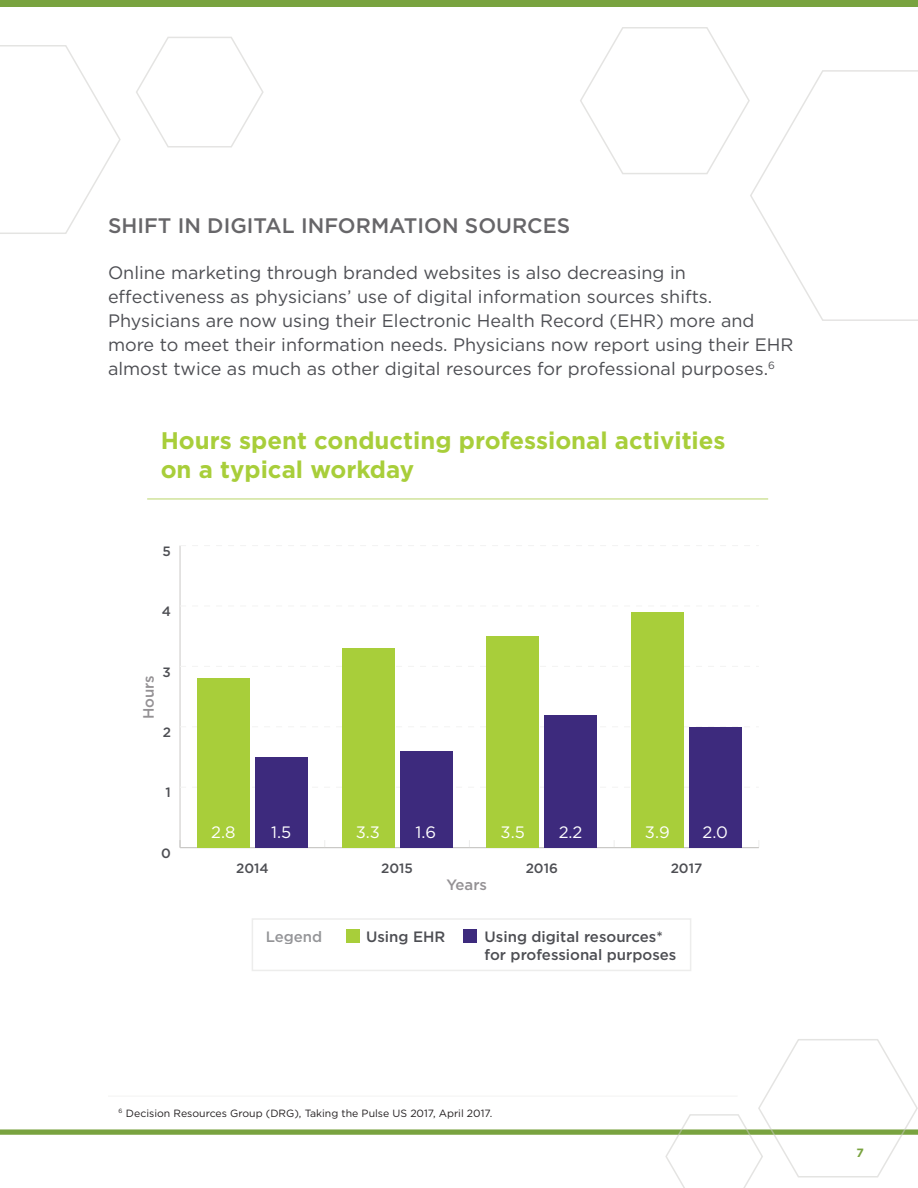
<style>
.page{position:relative;width:918px;height:1188px;background:#fff}
.page>*{position:absolute;margin:0;border:0;box-sizing:border-box;transform-origin:0 0}
.chart_header{font:700 24px/28.8px "Gotham";color:#a8ce3a}
.Sub_Header_2{font:500 21px "Gotham";color:#676669}
.body_copy_2{font:18px/24px "Gotham";color:#4d4e53}
.t1{font:16.5px "Gotham";color:#fff}
.t2{font:500 15px/18px "Gotham";color:#4d4e53}
.t3{font:500 15px "Gotham";color:#949194}
.t4{font:500 13.5px "Gotham";color:#4d4e53}
.t5{font:700 12px "Gotham";color:#79a33f}
.footnotes{font:10.5px "Gotham";color:#231f20}
</style>
<div class="page">
<div style="left:0;top:0;width:918px;height:7px;background:#79a33f"></div>
<svg style="left:0;top:1039px;width:918px;height:149px"></svg>
<svg style="left:0;top:45px;width:121px;height:189px"></svg>
<svg style="left:580px;top:27px;width:338px;height:294px"></svg>
<svg style="left:136px;top:37px;width:128px;height:111px"></svg>
<hr style="left:180px;top:546px;width:1px;height:302px;background:#cac9c6">
<hr style="left:180px;top:847px;width:579px;height:1px;background:#cac9c6">
<svg style="left:180px;top:666px;width:578px;height:1px"></svg>
<svg style="left:180px;top:545px;width:579px;height:1px"></svg>
<div style="left:255px;top:757px;width:52px;height:91px;background:#3d2a7d"></div>
<div style="left:400px;top:751px;width:52px;height:97px;background:#3d2a7d"></div>
<div style="left:545px;top:715px;width:52px;height:133px;background:#3d2a7d"></div>
<div style="left:689px;top:727px;width:52px;height:121px;background:#3d2a7d"></div>
<div style="left:197px;top:678px;width:52px;height:170px;background:#a8ce3a"></div>
<div style="left:342px;top:648px;width:52px;height:200px;background:#a8ce3a"></div>
<div style="left:487px;top:636px;width:52px;height:212px;background:#a8ce3a"></div>
<div style="left:632px;top:612px;width:52px;height:236px;background:#a8ce3a"></div>
<div style="left:252px;top:918px;width:439px;height:53px;border:2px solid #ededec"></div>
<div style="left:346px;top:929px;width:14px;height:13px;background:#a8ce3a"></div>
<div style="left:463px;top:929px;width:14px;height:13px;background:#3d2a7d"></div>
<hr style="left:108px;top:1096px;width:630px;height:1px;background:#f3f3f2">
<hr style="left:147px;top:498px;width:621px;height:2px;background:#d1e39b">
<p class="Sub_Header_2" style="left:108px;top:212px;width:464px">SHIFT IN DIGITAL INFORMATION SOURCES</p>
<p class="body_copy_2" style="left:108px;top:261px;width:687px">Online marketing through branded websites is also decreasing in effectiveness as physicians’ use of digital information sources shifts.<br>Physicians are now using their Electronic Health Record (EHR) more and more to meet their information needs. Physicians now report using their EHR almost twice as much as other digital resources for professional purposes.<sup>6</sup></p>
<p class="chart_header" style="left:161px;top:426px;width:566px">Hours spent conducting professional activities on a typical workday</p>
<p class="t4" style="left:163px;top:542px;width:10px">5</p>
<p class="t4" style="left:162px;top:603px;width:11px">4</p>
<p class="t3" style="left:139px;top:719px;width:46px;rotate:-90deg">Hours</p>
<p class="t4" style="left:163px;top:663px;width:10px">3</p>
<p class="t4" style="left:163px;top:723px;width:10px">2</p>
<p class="t4" style="left:166px;top:784px;width:7px">1</p>
<p class="t4" style="left:161px;top:844px;width:11px">0</p>
<p class="t1" style="left:211px;top:823px;width:26px">2.8</p>
<p class="t1" style="left:271px;top:823px;width:22px">1.5</p>
<p class="t1" style="left:356px;top:823px;width:26px">3.3</p>
<p class="t1" style="left:416px;top:823px;width:22px">1.6</p>
<p class="t1" style="left:501px;top:823px;width:26px">3.5</p>
<p class="t1" style="left:559px;top:823px;width:25px">2.2</p>
<p class="t1" style="left:645px;top:823px;width:26px">3.9</p>
<p class="t1" style="left:703px;top:823px;width:27px">2.0</p>
<p class="t4" style="left:236px;top:859px;width:34px">2014</p>
<p class="t4" style="left:381px;top:859px;width:33px">2015</p>
<p class="t4" style="left:526px;top:859px;width:34px">2016</p>
<p class="t4" style="left:671px;top:859px;width:33px">2017</p>
<p class="t3" style="left:446px;top:875px;width:42px">Years</p>
<p class="t2" style="left:266px;top:927px;width:58px">Legend</p>
<p class="t2" style="left:366px;top:927px;width:81px">Using EHR</p>
<p class="t2" style="left:485px;top:927px;width:193px">Using digital resources* for professional purposes</p>
<p class="footnotes" style="left:118px;top:1106px;width:375px"><sup>6</sup> Decision Resources Group (DRG), Taking the Pulse US 2017, April 2017.</p>
<p class="t5" style="left:857px;top:1146px;width:9px">7</p>
</div>
